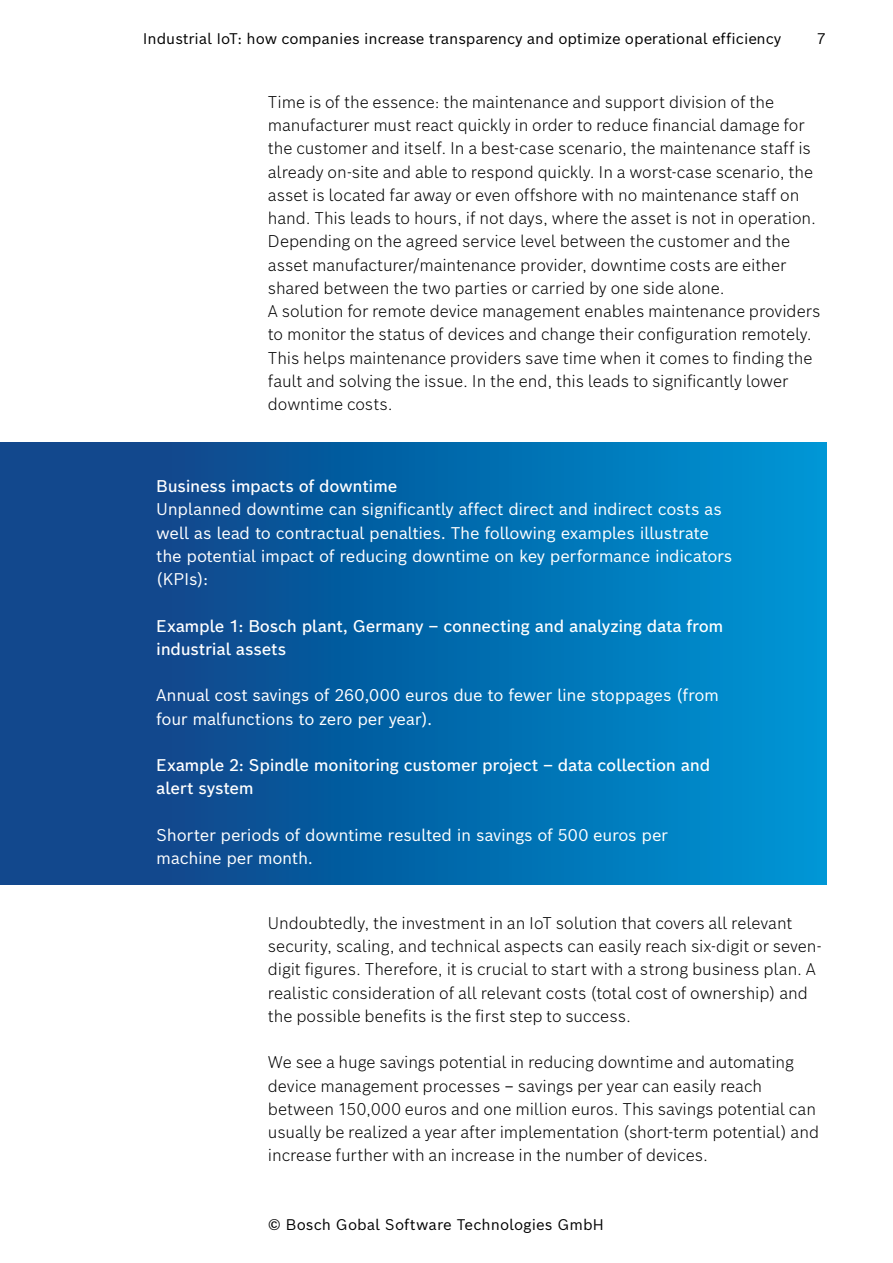
<style>
.page{position:relative;width:893px;height:1263px;background:#fff}
.page>*{position:absolute;margin:0;border:0;box-sizing:border-box;transform-origin:0 0}
.t1{font:300 16.5px/23.2px "Bosch Sans";letter-spacing:-.005em;color:#000}
.t2{font:16.5px/23.2px "Bosch Sans";letter-spacing:-.02em;color:#fff}
.t3{font:500 16.5px/23.2px "Bosch Sans";letter-spacing:-.02em;color:#fff}
.t4{font:15px "Bosch Sans";color:#000}
</style>
<div class="page">
<div style="left:0;top:442px;width:826px;height:442px;background:linear-gradient(to right,#123b80,#0093d2)"></div>
<p class="t4" style="left:143px;top:25px;width:640px">Industrial IoT: how companies increase transparency and optimize operational efficiency</p>
<p class="t4" style="left:817px;top:25px;width:11px">7</p>
<p class="t1" style="left:268px;top:89px;width:554px">Time is of the essence: the maintenance and support division of the manufacturer must react quickly in order to reduce financial damage for the customer and itself. In a best-case scenario, the maintenance staff is already on-site and able to respond quickly. In a worst-case scenario, the asset is located far away or even offshore with no maintenance staff on hand. This leads to hours, if not days, where the asset is not in operation.<br>Depending on the agreed service level between the customer and the asset manufacturer/maintenance provider, downtime costs are either shared between the two parties or carried by one side alone.<br>A solution for remote device management enables maintenance providers to monitor the status of devices and change their configuration remotely.<br>This helps maintenance providers save time when it comes to finding the fault and solving the issue. In the end, this leads to significantly lower downtime costs.</p>
<p class="t3" style="left:156px;top:473px;width:243px">Business impacts of downtime</p>
<p class="t2" style="left:156px;top:496px;width:578px">Unplanned downtime can significantly affect direct and indirect costs as well as lead to contractual penalties. The following examples illustrate the potential impact of reducing downtime on key performance indicators (KPIs):</p>
<p class="t3" style="left:156px;top:612px;width:569px">Example 1: Bosch plant, Germany – connecting and analyzing data from industrial assets</p>
<p class="t2" style="left:156px;top:682px;width:564px">Annual cost savings of 260,000 euros due to fewer line stoppages (from four malfunctions to zero per year).</p>
<p class="t3" style="left:156px;top:752px;width:556px">Example 2: Spindle monitoring customer project – data collection and alert system</p>
<p class="t2" style="left:156px;top:822px;width:513px">Shorter periods of downtime resulted in savings of 500 euros per machine per month.</p>
<p class="t1" style="left:268px;top:910px;width:555px">Undoubtedly, the investment in an IoT solution that covers all relevant security, scaling, and technical aspects can easily reach six-digit or seven&shy;digit figures. Therefore, it is crucial to start with a strong business plan. A realistic consideration of all relevant costs (total cost of ownership) and the possible benefits is the first step to success.</p>
<p class="t1" style="left:268px;top:1049px;width:553px">We see a huge savings potential in reducing downtime and automating device management processes – savings per year can easily reach between 150,000 euros and one million euros. This savings potential can usually be realized a year after implementation (short-term potential) and increase further with an increase in the number of devices.</p>
<p class="t4" style="left:268px;top:1212px;width:338px">© Bosch Gobal Software Technologies GmbH</p>
</div>
